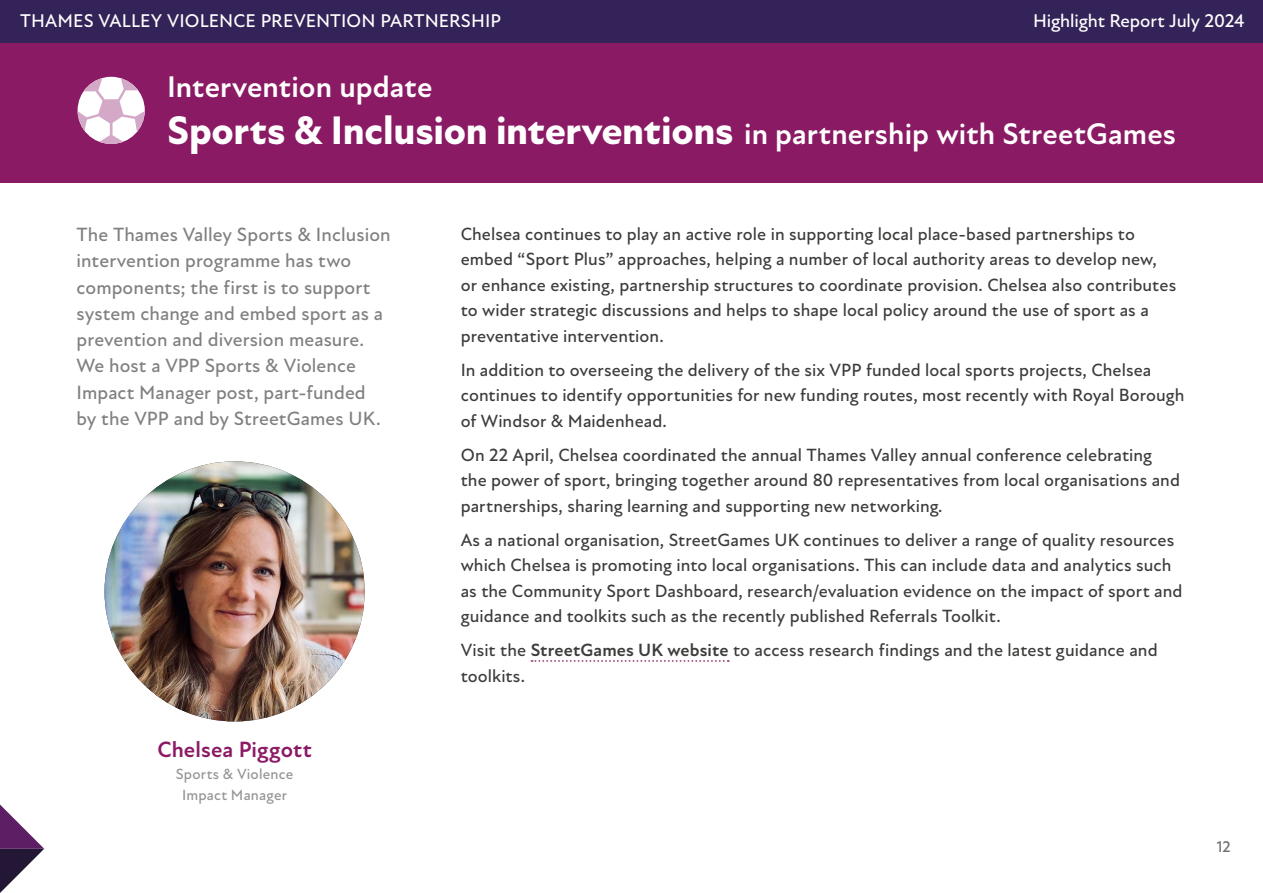
<style>
.page{position:relative;width:1263px;height:893px;background:#fff}
.page>*{position:absolute;margin:0;border:0;box-sizing:border-box;transform-origin:0 0}
.H1__white{font:800 40.5px "New Atten";letter-spacing:-.01em;color:#fff}
.Body_text{font:700 30.3px "New Atten";letter-spacing:.005em;color:#fff}
.Body_text-2{font:700 22.5px "New Atten";letter-spacing:.005em;color:#8b1a64}
.Intro{font:500 19.5px/26.2px "New Atten";letter-spacing:.005em;color:#818080}
.t1{font:500 18.75px "New Atten";color:#fff}
.Body_text-3{font:500 18px/25.5px "New Atten";letter-spacing:.005em;color:#3c3c3b}
.t2{font:500 15.75px "New Atten";color:#706f6f}
.Body_text-4{font:500 15px/21px "New Atten";letter-spacing:.015em;color:#949494;text-align:center}
.s1{font-weight:700}
</style>
<div class="page">
<div style="left:0;top:43px;width:1263px;height:140px;background:#8b1a64"></div>
<svg style="left:532px;top:660px;width:197px;height:2px"></svg>
<svg style="left:78px;top:77px;width:67px;height:67px"></svg>
<img style="left:105px;top:461px;width:260px;height:260px;border-radius:130px">
<div style="left:0;top:0;width:1263px;height:43px;background:#342358"></div>
<svg style="left:0;top:804px;width:44px;height:89px"></svg>
<p class="t1" style="left:20px;top:10px;width:482px">THAMES VALLEY VIOLENCE PREVENTION PARTNERSHIP</p>
<p class="t1" style="left:1033px;top:10px;width:213px">Highlight Report July 2024</p>
<p class="Body_text" style="left:167px;top:69px;width:267px">Intervention update</p>
<p class="H1__white" style="left:167px;top:106px;width:568px">Sports &amp; Inclusion interventions</p>
<p class="Body_text" style="left:744px;top:116px;width:433px">in partnership with StreetGames</p>
<p class="Intro" style="left:77px;top:222px;width:316px">The Thames Valley Sports &amp; Inclusion intervention programme has two components; the first is to support system change and embed sport as a prevention and diversion measure.<br>We host a VPP Sports &amp; Violence Impact Manager post, part-funded<br>by the VPP and by StreetGames UK.</p>
<p class="Body_text-2" style="left:157px;top:736px;width:156px">Chelsea Piggott</p>
<p class="Body_text-4" style="left:176px;top:764px;width:119px">Sports &amp; Violence<br>Impact Manager</p>
<p class="Body_text-3" style="left:461px;top:221px;width:717px">Chelsea continues to play an active role in supporting local place-based partnerships to embed “Sport Plus” approaches, helping a number of local authority areas to develop new, or enhance existing, partnership structures to coordinate provision. Chelsea also contributes to wider strategic discussions and helps to shape local policy around the use of sport as a preventative intervention.</p>
<p class="Body_text-3" style="left:461px;top:357px;width:725px">In addition to overseeing the delivery of the six VPP funded local sports projects, Chelsea continues to identify opportunities for new funding routes, most recently with Royal Borough of Windsor &amp; Maidenhead.</p>
<p class="Body_text-3" style="left:461px;top:442px;width:721px">On 22 April, Chelsea coordinated the annual Thames Valley annual conference celebrating the power of sport, bringing together around 80 representatives from local organisations and partnerships, sharing learning and supporting new networking.</p>
<p class="Body_text-3" style="left:461px;top:527px;width:723px">As a national organisation, StreetGames UK continues to deliver a range of quality resources which Chelsea is promoting into local organisations. This can include data and analytics such as the Community Sport Dashboard, research/evaluation evidence on the impact of sport and guidance and toolkits such as the recently published Referrals Toolkit.</p>
<p class="Body_text-3" style="left:461px;top:638px;width:698px">Visit the <span class="s1">StreetGames UK website</span> to access research findings and the latest guidance and toolkits.</p>
<p class="t2" style="left:1217px;top:838px;width:15px">12</p>
</div>
